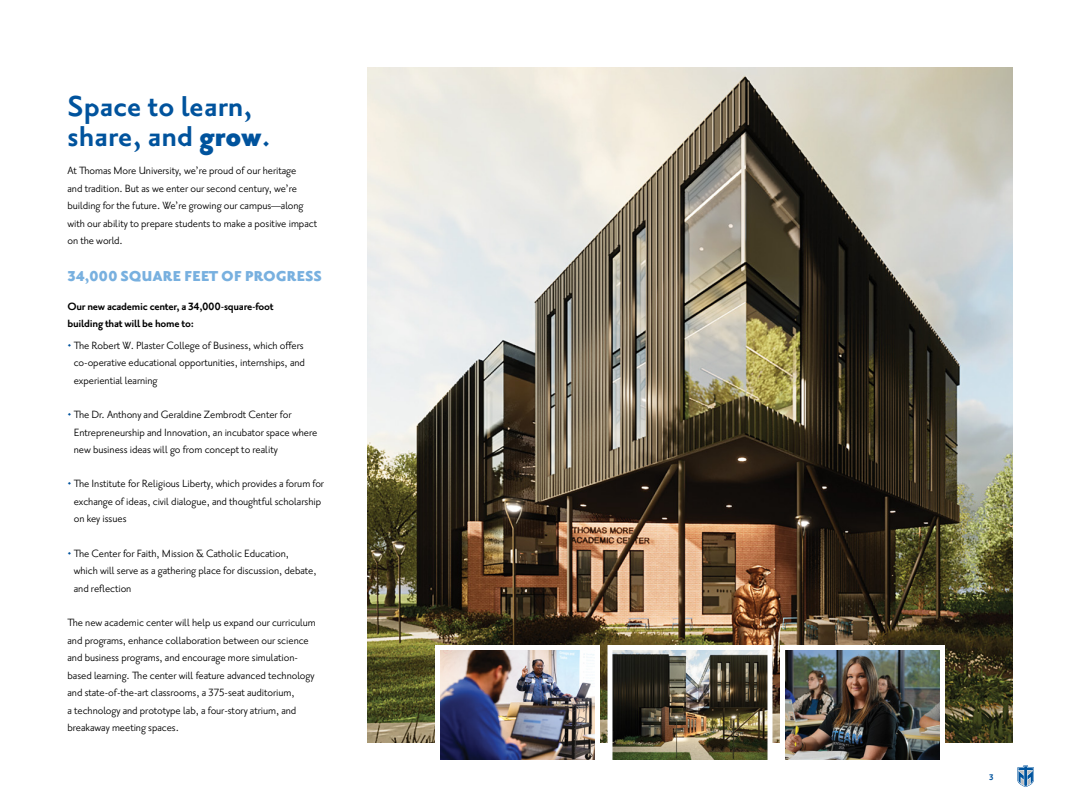
<style>
.page{position:relative;width:1080px;height:810px;background:#fff}
.page>*{position:absolute;margin:0;border:0;box-sizing:border-box;transform-origin:0 0}
.t1{font:700 35px/30px "Priori Sans OT";color:#00539d}
.t2{font:900 17.5px "Priori Sans OT";letter-spacing:-.01em;color:#78b0df}
.t3{font:12.75px/17.5px "Priori Sans OT";letter-spacing:-.005em;color:#000}
.t4{font:700 12.75px/17.5px "Priori Sans OT";letter-spacing:-.02em;color:#000}
.t5{font:700 10px "Priori Sans OT";color:#00539d}
.s1{font-weight:900}
.s2{color:#00539d}
</style>
<div class="page">
<svg style="left:1017px;top:765px;width:17px;height:22px"></svg>
<img style="left:368px;top:68px;width:644px;height:674px">
<img style="left:432px;top:642px;width:516px;height:118px">
<h1 class="t1" style="left:68px;top:91px;width:204px">Space to learn, share, and <span class="s1">grow</span>.</h1>
<p class="t3" style="left:68px;top:162px;width:251px">At Thomas More University, we’re proud of our heritage<br>and tradition. But as we enter our second century, we’re building for the future. We’re growing our campus—along with our ability to prepare students to make a positive impact on the world.</p>
<h2 class="t2" style="left:68px;top:267px;width:256px">34,000 SQUARE FEET OF PROGRESS</h2>
<p class="t4" style="left:68px;top:298px;width:208px">Our new academic center, a 34,000-square-foot building that will be home to:</p>
<p class="t3" style="left:74px;top:337px;width:233px;text-align:justify;text-indent:-6px"><span class="s2">•</span> The Robert W. Plaster College of Business, which offers co-operative educational opportunities, internships, and experiential learning</p>
<p class="t3" style="left:74px;top:406px;width:245px;text-indent:-6px"><span class="s2">•</span> The Dr. Anthony and Geraldine Zembrodt Center for<br>Entrepreneurship and Innovation, an incubator space where new business ideas will go from concept to reality</p>
<p class="t3" style="left:74px;top:475px;width:252px;text-indent:-6px"><span class="s2">•</span> The Institute for Religious Liberty, which provides a forum for exchange of ideas, civil dialogue, and thoughtful scholarship on key issues</p>
<p class="t3" style="left:74px;top:545px;width:244px;text-indent:-6px"><span class="s2">•</span> The Center for Faith, Mission &amp; Catholic Education,<br>which will serve as a gathering place for discussion, debate, and reflection</p>
<p class="t3" style="left:67px;top:614px;width:250px">The new academic center will help us expand our curriculum and programs, enhance collaboration between our science and business programs, and encourage more simulation&shy;based learning. The center will feature advanced technology and state-of-the-art classrooms, a 375-seat auditorium,<br>a technology and prototype lab, a four-story atrium, and breakaway meeting spaces.</p>
<p class="t5" style="left:989px;top:772px;width:6px">3</p>
</div>
